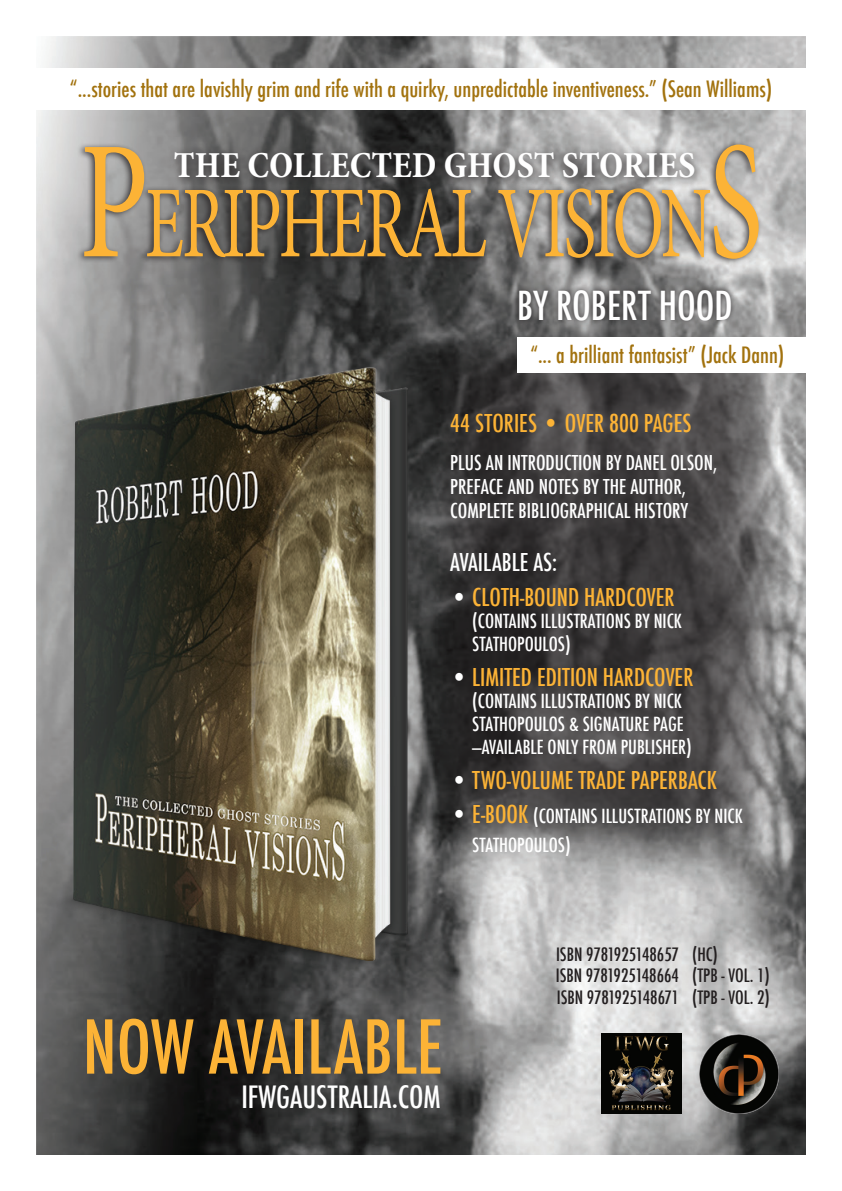
<style>
.page{position:relative;width:842px;height:1191px;background:#fff}
.page>*{position:absolute;margin:0;border:0;box-sizing:border-box;transform-origin:0 0}
.t1{font:102px "Minion Pro";letter-spacing:-.04em;color:#fcb336;scale:.67 1}
.t2{font:500 condensed 72px "Futura";color:#fcb336}
.t3{font:500 condensed 39px "Futura";color:#fff}
.t4{font:700 condensed 37px "Minion Pro";color:#fff}
.t5{font:500 condensed 30px "Futura";color:#fff}
.t6{font:500 condensed 24px "Futura";color:#fcb336}
.t7{font:500 condensed 24px "Futura";color:#fff}
.t8{font:500 condensed 22px "Futura";color:#a2720e}
.t9{font:500 condensed 20px/24px "Futura";color:#fff}
.t10{font:500 condensed 19px/22.8px "Futura";color:#fff}
.t11{font:500 condensed 18px/21.6px "Futura";color:#231f20}
.s1{font-size:168px}
.s2{color:#fff}
.s3{font-size:24px}
.s4{font-size:24px;color:#fcb336}
</style>
<div class="page">
<img style="left:36px;top:36px;width:770px;height:1119px">
<img style="left:47px;top:325px;width:435px;height:675px">
<img style="left:601px;top:1033px;width:80px;height:80px">
<svg style="left:436px;top:337px;width:342px;height:505px;background:#484646"></svg>
<div style="left:36px;top:69px;width:770px;height:41px;background:#fff"></div>
<div style="left:518px;top:337px;width:324px;height:36px;background:#fff"></div>
<img style="left:700px;top:1034px;width:78px;height:79px">
<div style="left:514px;top:285px;width:222px;height:40px;background:#231f20;opacity:.75"></div>
<div style="left:76px;top:140px;width:686px;height:126px;background:#231f20;opacity:.78"></div>
<div style="left:168px;top:145px;width:537px;height:44px;background:#231f20;opacity:.89"></div>
<p class="t8" style="left:70px;top:75px;width:704px">“...stories that are lavishly grim and rife with a quirky, unpredictable inventiveness.” (Sean Williams)</p>
<h1 class="t1" style="left:79px;top:155px;width:1021px"><span class="s1">P</span>ERIPHERAL VISION<span class="s1">S</span></h1>
<h3 class="t4" style="left:174px;top:140px;width:523px">THE COLLECTED GHOST STORIES</h3>
<h3 class="t3" style="left:517px;top:280px;width:217px">BY ROBERT HOOD</h3>
<p class="t8" style="left:530px;top:341px;width:256px">“... a brilliant fantasist” (Jack Dann)</p>
<p class="t6" style="left:450px;top:408px;width:243px">44 STORIES • OVER 800 PAGES</p>
<p class="t9" style="left:450px;top:451px;width:268px">PLUS AN INTRODUCTION BY DANEL OLSON,<br>PREFACE AND NOTES BY THE AUTHOR,<br>COMPLETE BIBLIOGRAPHICAL HISTORY</p>
<p class="t7" style="left:450px;top:547px;width:108px">AVAILABLE AS:</p>
<p class="t6" style="left:450px;top:581px;width:226px"><span class="s2">•</span> CLOTH-BOUND HARDCOVER</p>
<p class="t10" style="left:472px;top:610px;width:211px">(CONTAINS ILLUSTRATIONS BY NICK<br>STATHOPOULOS)</p>
<p class="t6" style="left:450px;top:661px;width:245px"><span class="s2">•</span> LIMITED EDITION HARDCOVER</p>
<p class="t10" style="left:472px;top:690px;width:221px">(CONTAINS ILLUSTRATIONS BY NICK<br>STATHOPOULOS &amp; SIGNATURE PAGE —AVAILABLE ONLY FROM PUBLISHER)</p>
<p class="t6" style="left:450px;top:764px;width:268px"><span class="s2">•</span> TWO-VOLUME TRADE PAPERBACK</p>
<p class="t10" style="left:472px;top:801px;width:272px;line-height:28.8px;text-indent:-22px"><span class="s3">•</span> <span class="s4">E-BOOK</span> (CONTAINS ILLUSTRATIONS BY NICK<br>STATHOPOULOS)</p>
<h2 class="t2" style="left:83px;top:1001px;width:361px">NOW AVAILABLE</h2>
<h3 class="t5" style="left:241px;top:1077px;width:201px">IFWGAUSTRALIA.COM</h3>
<p class="t11" style="left:556px;top:943px;width:216px">ISBN 9781925148657 (HC)<br>ISBN 9781925148664 (TPB - VOL. 1)<br>ISBN 9781925148671 (TPB - VOL. 2)</p>
</div>
